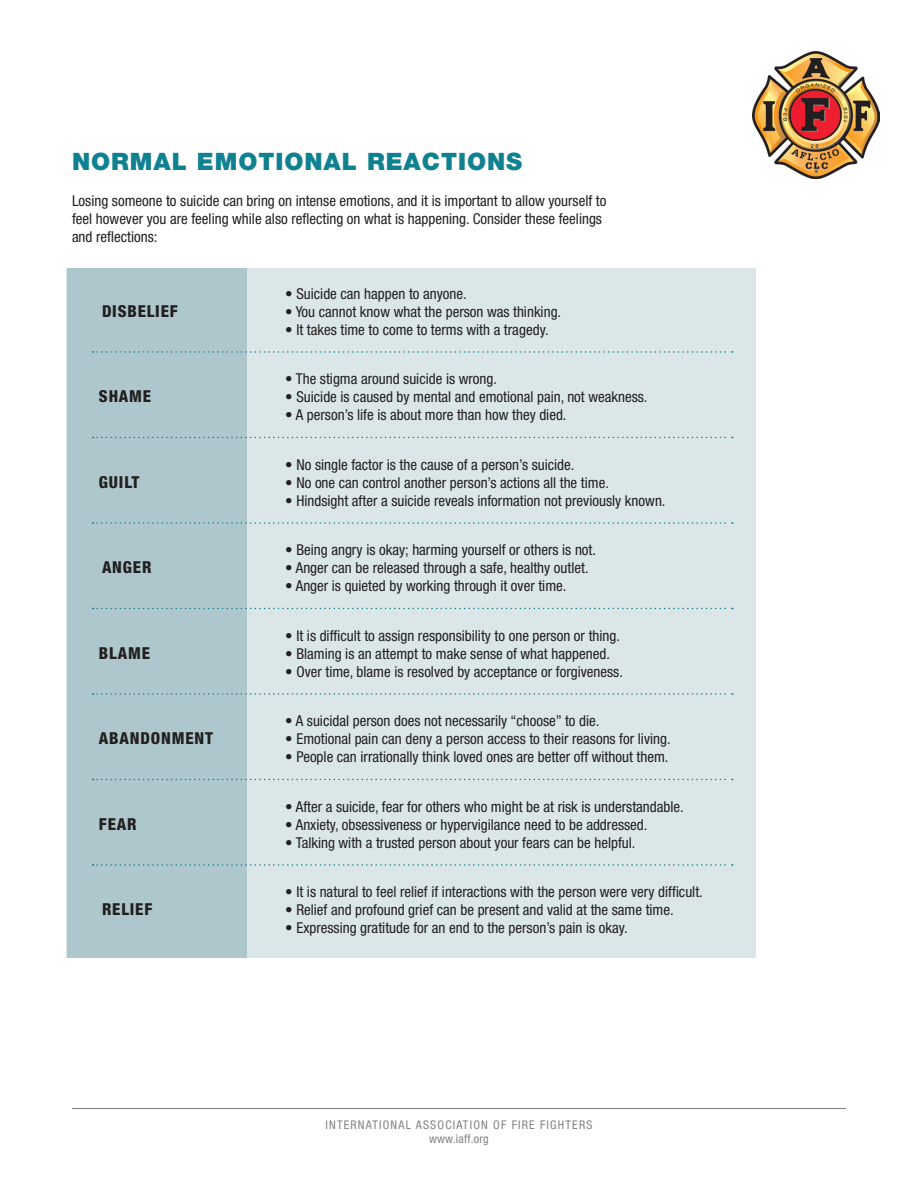
<style>
.page{position:relative;width:918px;height:1188px;background:#fff}
.page>*{position:absolute;margin:0;border:0;box-sizing:border-box;transform-origin:0 0}
.subhead{font:900 24px "Helvetica Neue LT Std";letter-spacing:.04em;color:#108190}
.chart_bullets{font:800 condensed 16.5px "Helvetica Neue LT Std";letter-spacing:.05em;color:#231f20}
.chart_bullets-2{font:condensed 15px "Helvetica Neue LT Std";color:#231f20}
.text{font:condensed 15px/18px "Helvetica Neue LT Std";color:#231f20}
.t1{font:condensed 12px "Helvetica Neue LT Std";letter-spacing:.1em;color:#808285}
.t2{font:condensed 12px "Helvetica Neue LT Std";letter-spacing:.02em;color:#808285}
</style>
<div class="page">
<img style="left:752px;top:50px;width:127px;height:128px">
<div style="left:67px;top:268px;width:689px;height:690px;background:#dae6e8"></div>
<div style="left:67px;top:268px;width:180px;height:690px;background:#adc7cc"></div>
<svg style="left:93px;top:351px;width:640px;height:2px"></svg>
<svg style="left:93px;top:437px;width:640px;height:1px"></svg>
<svg style="left:93px;top:522px;width:640px;height:2px"></svg>
<svg style="left:93px;top:608px;width:640px;height:1px"></svg>
<svg style="left:93px;top:693px;width:640px;height:2px"></svg>
<svg style="left:93px;top:779px;width:640px;height:1px"></svg>
<svg style="left:93px;top:864px;width:640px;height:2px"></svg>
<hr style="left:72px;top:1108px;width:774px;height:1px;background:#808285">
<p class="subhead" style="left:72px;top:147px;width:452px">NORMAL EMOTIONAL REACTIONS</p>
<p class="text" style="left:72px;top:192px;width:536px">Losing someone to suicide can bring on intense emotions, and it is important to allow yourself to feel however you are feeling while also reflecting on what is happening. Consider these feelings and reflections:</p>
<p class="chart_bullets-2" style="left:285px;top:285px;width:183px">• Suicide can happen to anyone.</p>
<p class="chart_bullets" style="left:102px;top:301px;width:77px">DISBELIEF</p>
<p class="chart_bullets-2" style="left:285px;top:303px;width:277px">• You cannot know what the person was thinking.</p>
<p class="chart_bullets-2" style="left:285px;top:321px;width:265px">• It takes time to come to terms with a tragedy.</p>
<p class="chart_bullets-2" style="left:285px;top:370px;width:213px">• The stigma around suicide is wrong.</p>
<p class="chart_bullets" style="left:99px;top:386px;width:54px">SHAME</p>
<p class="chart_bullets-2" style="left:285px;top:388px;width:364px">• Suicide is caused by mental and emotional pain, not weakness.</p>
<p class="chart_bullets-2" style="left:285px;top:406px;width:283px">• A person’s life is about more than how they died.</p>
<p class="chart_bullets-2" style="left:285px;top:456px;width:291px">• No single factor is the cause of a person’s suicide.</p>
<p class="chart_bullets" style="left:99px;top:472px;width:42px">GUILT</p>
<p class="chart_bullets-2" style="left:285px;top:474px;width:325px">• No one can control another person’s actions all the time.</p>
<p class="chart_bullets-2" style="left:285px;top:492px;width:382px">• Hindsight after a suicide reveals information not previously known.</p>
<p class="chart_bullets-2" style="left:285px;top:541px;width:312px">• Being angry is okay; harming yourself or others is not.</p>
<p class="chart_bullets" style="left:102px;top:557px;width:51px">ANGER</p>
<p class="chart_bullets-2" style="left:285px;top:559px;width:305px">• Anger can be released through a safe, healthy outlet.</p>
<p class="chart_bullets-2" style="left:285px;top:577px;width:283px">• Anger is quieted by working through it over time.</p>
<p class="chart_bullets-2" style="left:285px;top:627px;width:336px">• It is difficult to assign responsibility to one person or thing.</p>
<p class="chart_bullets" style="left:99px;top:643px;width:52px">BLAME</p>
<p class="chart_bullets-2" style="left:285px;top:645px;width:326px">• Blaming is an attempt to make sense of what happened.</p>
<p class="chart_bullets-2" style="left:285px;top:663px;width:339px">• Over time, blame is resolved by acceptance or forgiveness.</p>
<p class="chart_bullets-2" style="left:285px;top:712px;width:316px">• A suicidal person does not necessarily “choose” to die.</p>
<p class="chart_bullets" style="left:99px;top:728px;width:115px">ABANDONMENT</p>
<p class="chart_bullets-2" style="left:285px;top:730px;width:387px">• Emotional pain can deny a person access to their reasons for living.</p>
<p class="chart_bullets-2" style="left:285px;top:748px;width:385px">• People can irrationally think loved ones are better off without them.</p>
<p class="chart_bullets-2" style="left:285px;top:798px;width:400px">• After a suicide, fear for others who might be at risk is understandable.</p>
<p class="chart_bullets" style="left:99px;top:814px;width:39px">FEAR</p>
<p class="chart_bullets-2" style="left:285px;top:816px;width:364px">• Anxiety, obsessiveness or hypervigilance need to be addressed.</p>
<p class="chart_bullets-2" style="left:285px;top:834px;width:352px">• Talking with a trusted person about your fears can be helpful.</p>
<p class="chart_bullets-2" style="left:285px;top:883px;width:419px">• It is natural to feel relief if interactions with the person were very difficult.</p>
<p class="chart_bullets" style="left:102px;top:899px;width:52px">RELIEF</p>
<p class="chart_bullets-2" style="left:285px;top:901px;width:390px">• Relief and profound grief can be present and valid at the same time.</p>
<p class="chart_bullets-2" style="left:285px;top:919px;width:344px">• Expressing gratitude for an end to the person’s pain is okay.</p>
<p class="t1" style="left:325px;top:1118px;width:269px">INTERNATIONAL ASSOCIATION OF FIRE FIGHTERS</p>
<p class="t2" style="left:429px;top:1132px;width:61px">www.iaff.org</p>
</div>
